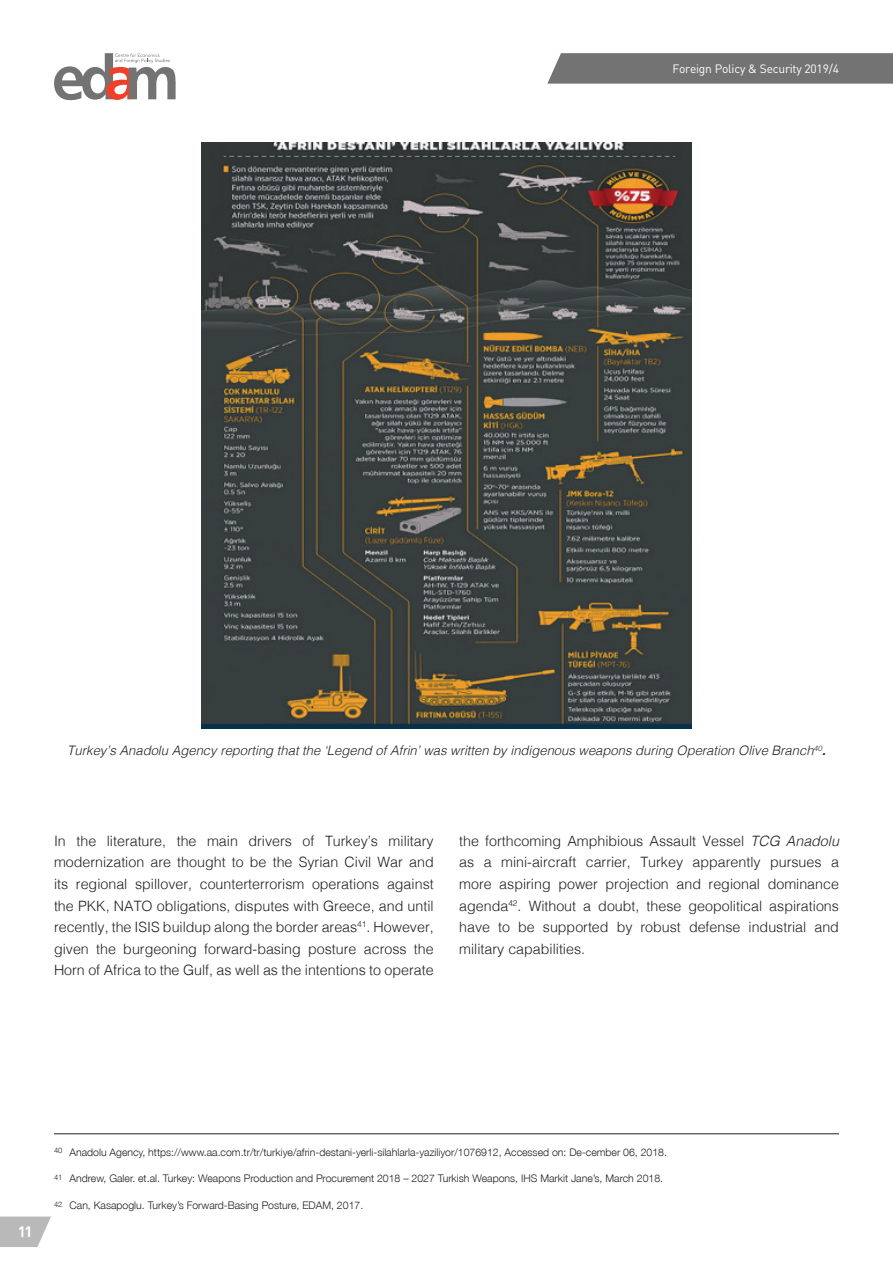
<style>
.page{position:relative;width:893px;height:1263px;background:#fff}
.page>*{position:absolute;margin:0;border:0;box-sizing:border-box;transform-origin:0 0}
.t1{font:700 15px "DIN";color:#fff}
.t2{font:300 14.25px/21.6px "Helvetica";color:#231f20;text-align:justify}
.t3{font:italic 300 13.05px "Helvetica";color:#231f20}
.t4{font:12px "DIN";letter-spacing:-.02em;color:#fff}
.t5{font:300 10.5px "Helvetica Neue LT Pro";color:#231f20}
.t6{font:300 7.5px "Helvetica Neue LT Pro";color:#231f20}
.s1{font-weight:700}
.s2{font-style:italic}
</style>
<div class="page">
<svg style="left:0;top:1216px;width:51px;height:31px;background:#c3c3c3"></svg>
<svg style="left:547px;top:53px;width:346px;height:31px;background:#787878"></svg>
<svg style="left:54px;top:53px;width:122px;height:48px"></svg>
<hr style="left:54px;top:1133px;width:785px;height:1px;background:#231f20">
<img style="left:201px;top:143px;width:491px;height:586px">
<p class="t4" style="left:672px;top:61px;width:168px">Foreign Policy &amp; Security 2019/4</p>
<p class="t3" style="left:67px;top:739px;width:760px">Turkey’s Anadolu Agency reporting that the ‘Legend of Afrin’ was written by indigenous weapons during Operation Olive Branch<sup>40</sup><span class="s1">.</span></p>
<p class="t2" style="left:54px;top:829px;width:381px">In the literature, the main drivers of Turkey’s military modernization are thought to be the Syrian Civil War and its regional spillover, counterterrorism operations against the PKK, NATO obligations, disputes with Greece, and until recently, the ISIS buildup along the border areas<sup>41</sup>. However, given the burgeoning forward-basing posture across the Horn of Africa to the Gulf, as well as the intentions to operate</p>
<p class="t2" style="left:459px;top:829px;width:381px">the forthcoming Amphibious Assault Vessel <span class="s2">TCG Anadolu </span>as a mini-aircraft carrier, Turkey apparently pursues a more aspiring power projection and regional dominance agenda<sup>42</sup>. Without a doubt, these geopolitical aspirations have to be supported by robust defense industrial and military capabilities.</p>
<p class="t1" style="left:18px;top:1222px;width:16px">11</p>
<p class="t5" style="left:70px;top:1145px;width:599px">Anadolu Agency, https://www.aa.com.tr/tr/turkiye/afrin-destani-yerli-silahlarla-yaziliyor/1076912, Accessed on: De-cember 06, 2018.</p>
<p class="t5" style="left:70px;top:1172px;width:595px">Andrew, Galer. et.al. Turkey: Weapons Production and Procurement 2018 – 2027 Turkish Weapons, IHS Markit Jane’s, March 2018.</p>
<p class="t5" style="left:70px;top:1199px;width:295px">Can, Kasapoglu. Turkey’s Forward-Basing Posture, EDAM, 2017.</p>
<p class="t6" style="left:54px;top:1146px;width:10px">40</p>
<p class="t6" style="left:54px;top:1173px;width:10px">41</p>
<p class="t6" style="left:54px;top:1199px;width:10px">42</p>
</div>
